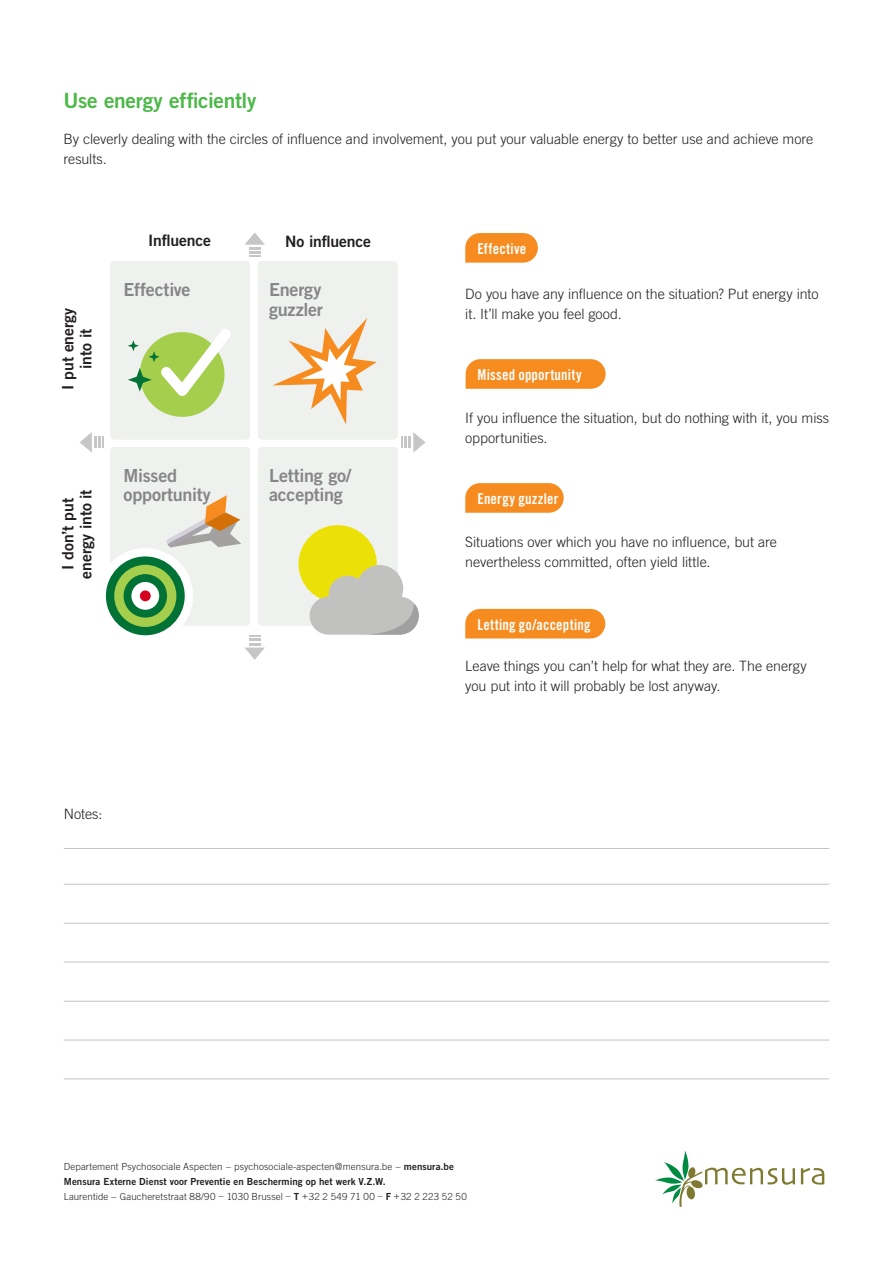
<style>
.page{position:relative;width:893px;height:1263px;background:#fff}
.page>*{position:absolute;margin:0;border:0;box-sizing:border-box;transform-origin:0 0}
.Bodytext{font:21px "Trade Gothic LT Bold Two";letter-spacing:-.015em;color:#4cb848}
.Headline_one{font:18px/19.5px "Trade Gothic LT Bold Two";letter-spacing:-.015em;color:#868688}
.Headline_one-2{font:15.75px/18px "Trade Gothic LT Bold Two";letter-spacing:-.005em;color:#231f20;text-align:center}
.body_bullets{font:15px "Trade Gothic LT Bold Cond Twenty";letter-spacing:.015em;color:#fff}
.Bodytext-2{font:300 14.25px/19.5px "Trade Gothic LT";letter-spacing:-.005em;color:#231f20}
.t1{font:300 9.75px "Trade Gothic LT";letter-spacing:.01em;color:#231f20}
.t2{font:9.75px "Trade Gothic LT Bold Two";letter-spacing:.01em;color:#231f20}
.s1{font-family:"Trade Gothic LT Bold Two";font-weight:400}
</style>
<div class="page">
<svg style="left:801px;top:1168px;width:23px;height:16px"></svg>
<svg style="left:655px;top:1151px;width:140px;height:56px"></svg>
<hr style="left:64px;top:923px;width:765px;height:1px;background:#868688">
<hr style="left:64px;top:1078px;width:765px;height:1px;background:#868688">
<hr style="left:64px;top:1001px;width:765px;height:1px;background:#868688">
<hr style="left:64px;top:962px;width:765px;height:1px;background:#868688">
<hr style="left:64px;top:884px;width:765px;height:1px;background:#868688">
<hr style="left:64px;top:1040px;width:765px;height:1px;background:#868688">
<svg style="left:465px;top:233px;width:73px;height:30px;background:#f69431"></svg>
<svg style="left:465px;top:483px;width:99px;height:30px;background:#f6922d"></svg>
<div style="left:465px;top:609px;width:140px;height:29px;background:#f68b1f"></div>
<hr style="left:64px;top:848px;width:765px;height:1px;background:#868688">
<svg style="left:466px;top:359px;width:140px;height:30px;background:#f69029"></svg>
<div style="left:110px;top:447px;width:140px;height:179px;background:#eff1ee;border-radius:4px"></div>
<div style="left:110px;top:261px;width:140px;height:179px;background:#eff1ee;border-radius:4px"></div>
<div style="left:258px;top:447px;width:140px;height:179px;background:#eff1ee;border-radius:4px"></div>
<div style="left:258px;top:261px;width:140px;height:179px;background:#eff1ee;border-radius:4px"></div>
<div style="left:98px;top:548px;width:95px;height:96px;background:#fff;border-radius:50%"></div>
<div style="left:106px;top:556px;width:79px;height:79px;background:#007236;border-radius:50%"></div>
<div style="left:114px;top:565px;width:62px;height:62px;background:#a4ce4c;border-radius:50%"></div>
<div style="left:124px;top:574px;width:43px;height:44px;background:#007236;border-radius:50%"></div>
<div style="left:131px;top:582px;width:28px;height:28px;background:#fff;border-radius:50%"></div>
<div style="left:140px;top:590px;width:11px;height:11px;background:#d6001f;border-radius:50%"></div>
<svg style="left:167px;top:495px;width:74px;height:53px"></svg>
<div style="left:140px;top:332px;width:85px;height:85px;background:#a4ce4c;border-radius:50%"></div>
<div style="left:298px;top:525px;width:79px;height:78px;background:#ece107;border-radius:50%"></div>
<svg style="left:128px;top:329px;width:102px;height:79px"></svg>
<div style="left:310px;top:597px;width:109px;height:38px;background:#c1c1bf;border-radius:19px"></div>
<svg style="left:359px;top:604px;width:60px;height:31px"></svg>
<div style="left:329px;top:576px;width:38px;height:38px;background:#c1c1bf;border-radius:50%"></div>
<div style="left:356px;top:565px;width:47px;height:47px;background:#c1c1bf;border-radius:50%"></div>
<svg style="left:272px;top:318px;width:105px;height:107px"></svg>
<svg style="left:402px;top:432px;width:24px;height:21px"></svg>
<svg style="left:80px;top:432px;width:23px;height:21px"></svg>
<svg style="left:244px;top:232px;width:21px;height:24px"></svg>
<svg style="left:245px;top:636px;width:20px;height:24px"></svg>
<p class="Bodytext" style="left:63px;top:87px;width:194px">Use energy efficiently</p>
<p class="Bodytext-2" style="left:63px;top:129px;width:751px">By cleverly dealing with the circles of influence and involvement, you put your valuable energy to better use and achieve more results.</p>
<p class="Headline_one-2" style="left:59px;top:390px;width:83px;rotate:-90deg">I put energy into it</p>
<p class="Headline_one-2" style="left:148px;top:231px;width:64px">Influence</p>
<p class="Headline_one" style="left:124px;top:280px;width:68px">Effective</p>
<p class="Headline_one-2" style="left:59px;top:579px;width:91px;rotate:-90deg">I don’t put energy into it</p>
<p class="Headline_one" style="left:124px;top:465px;width:89px">Missed opportunity</p>
<p class="Headline_one-2" style="left:285px;top:232px;width:87px">No influence</p>
<p class="Headline_one" style="left:269px;top:280px;width:55px">Energy guzzler</p>
<p class="Headline_one" style="left:269px;top:465px;width:83px">Letting go/ accepting</p>
<p class="Bodytext-2" style="left:64px;top:804px;width:40px">Notes:</p>
<p class="body_bullets" style="left:477px;top:240px;width:51px">Effective</p>
<p class="Bodytext-2" style="left:465px;top:284px;width:355px">Do you have any influence on the situation? Put energy into it. It’ll make you feel good.</p>
<p class="body_bullets" style="left:478px;top:366px;width:106px">Missed opportunity</p>
<p class="Bodytext-2" style="left:465px;top:408px;width:365px">If you influence the situation, but do nothing with it, you miss opportunities.</p>
<p class="body_bullets" style="left:477px;top:490px;width:83px">Energy guzzler</p>
<p class="Bodytext-2" style="left:465px;top:532px;width:313px">Situations over which you have no influence, but are nevertheless committed, often yield little.</p>
<p class="body_bullets" style="left:477px;top:615px;width:115px">Letting go/accepting</p>
<p class="Bodytext-2" style="left:465px;top:656px;width:343px">Leave things you can’t help for what they are. The energy you put into it will probably be lost anyway.</p>
<p class="t1" style="left:64px;top:1160px;width:392px">Departement Psychosociale Aspecten – psychosociale-aspecten@mensura.be – <span class="s1">mensura.be</span></p>
<p class="t2" style="left:64px;top:1175px;width:323px">Mensura Externe Dienst voor Preventie en Bescherming op het werk V.Z.W.</p>
<p class="t1" style="left:64px;top:1190px;width:405px">Laurentide – Gaucheretstraat 88/90 – 1030 Brussel – <span class="s1">T</span> +32 2 549 71 00 – <span class="s1">F</span> +32 2 223 52 50</p>
</div>
